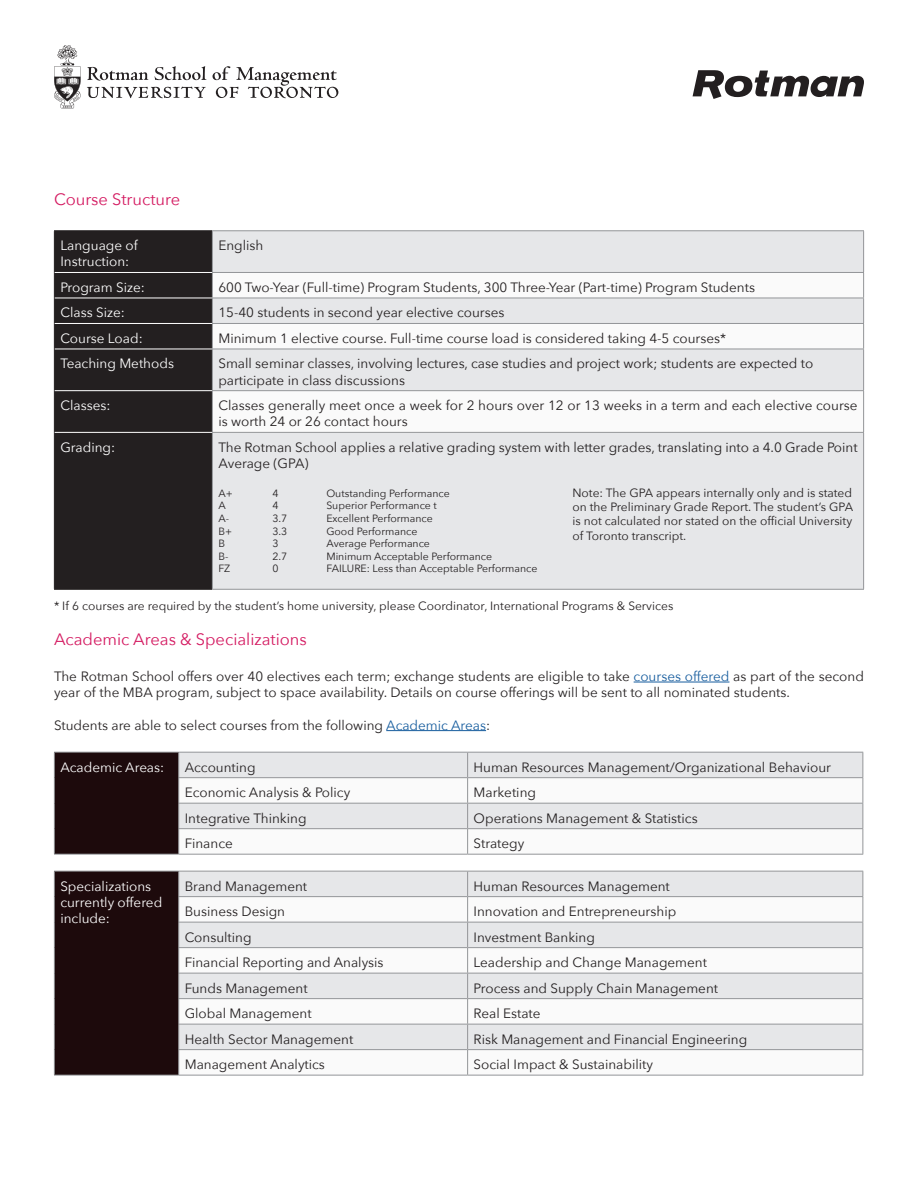
<style>
.page{position:relative;width:918px;height:1188px;background:#fff}
.page>*{position:absolute;margin:0;border:0;box-sizing:border-box;transform-origin:0 0}
.t1{font:16.5px "Avenir Next";color:#d41a61}
.t2{font:13.5px/16.2px "Avenir Next";color:#231f20}
.t3{font:13.5px/16.2px "Avenir Next";color:#fff}
.t4{font:12px/14.4px "Avenir Next";color:#231f20;text-align:justify}
.t5{font:10.5px "Avenir Next";color:#231f20}
.s1{color:#175d9e}
</style>
<div class="page">
<svg style="left:87px;top:66px;width:251px;height:32px"></svg>
<svg style="left:54px;top:45px;width:27px;height:64px"></svg>
<svg style="left:693px;top:70px;width:171px;height:29px"></svg>
<hr style="left:634px;top:682px;width:95px;height:1px;background:#175d9e">
<hr style="left:386px;top:730px;width:100px;height:1px;background:#175d9e">
<div style="left:54px;top:752px;width:125px;height:102px;background:#1d0a0c"></div>
<div style="left:179px;top:753px;width:683px;height:24px;background:#e6e7e9"></div>
<svg style="left:179px;top:778px;width:683px;height:76px"></svg>
<hr style="left:54px;top:752px;width:125px;height:1px;background:#939598">
<svg style="left:54px;top:753px;width:1px;height:101px"></svg>
<hr style="left:54px;top:854px;width:125px;height:1px;background:#939598">
<hr style="left:179px;top:752px;width:289px;height:1px;background:#939598">
<hr style="left:468px;top:752px;width:395px;height:1px;background:#939598">
<hr style="left:178px;top:777px;width:290px;height:1px;background:#939598">
<hr style="left:468px;top:777px;width:395px;height:1px;background:#939598">
<hr style="left:178px;top:803px;width:290px;height:1px;background:#939598">
<hr style="left:468px;top:803px;width:395px;height:1px;background:#939598">
<hr style="left:178px;top:828px;width:290px;height:1px;background:#939598">
<svg style="left:178px;top:753px;width:1px;height:101px"></svg>
<hr style="left:468px;top:828px;width:395px;height:1px;background:#939598">
<svg style="left:467px;top:753px;width:1px;height:101px"></svg>
<svg style="left:862px;top:753px;width:1px;height:101px"></svg>
<hr style="left:179px;top:854px;width:289px;height:1px;background:#939598">
<hr style="left:468px;top:854px;width:395px;height:1px;background:#939598">
<div style="left:54px;top:871px;width:125px;height:204px;background:#1d0a0c"></div>
<hr style="left:54px;top:871px;width:125px;height:1px;background:#939598">
<svg style="left:54px;top:872px;width:1px;height:203px"></svg>
<hr style="left:54px;top:1075px;width:124px;height:1px;background:#939598">
<hr style="left:179px;top:871px;width:289px;height:1px;background:#939598">
<hr style="left:468px;top:871px;width:395px;height:1px;background:#939598">
<svg style="left:178px;top:872px;width:685px;height:203px"></svg>
<hr style="left:178px;top:1075px;width:290px;height:1px;background:#939598">
<hr style="left:468px;top:1075px;width:395px;height:1px;background:#939598">
<div style="left:55px;top:231px;width:157px;height:358px;background:#231f20"></div>
<div style="left:213px;top:231px;width:650px;height:358px;background:#e6e7e9"></div>
<div style="left:212px;top:272px;width:652px;height:26px;background:#fafafa"></div>
<div style="left:212px;top:323px;width:652px;height:26px;background:#fafafa"></div>
<div style="left:212px;top:391px;width:652px;height:41px;background:#fafafa"></div>
<hr style="left:54px;top:230px;width:158px;height:1px;background:#231f20">
<hr style="left:54px;top:231px;width:1px;height:41px;background:#231f20">
<svg style="left:54px;top:272px;width:1px;height:77px"></svg>
<hr style="left:54px;top:349px;width:1px;height:42px;background:#231f20">
<hr style="left:54px;top:391px;width:1px;height:41px;background:#231f20">
<hr style="left:54px;top:432px;width:1px;height:157px;background:#231f20">
<hr style="left:54px;top:589px;width:158px;height:1px;background:#231f20">
<hr style="left:55px;top:272px;width:157px;height:1px;background:#fff">
<hr style="left:55px;top:298px;width:157px;height:1px;background:#fff">
<hr style="left:55px;top:323px;width:157px;height:1px;background:#fff">
<hr style="left:55px;top:349px;width:157px;height:1px;background:#fff">
<hr style="left:55px;top:390px;width:157px;height:1px;background:#fff">
<hr style="left:55px;top:432px;width:157px;height:1px;background:#fff">
<hr style="left:212px;top:230px;width:652px;height:1px;background:#939598">
<hr style="left:212px;top:231px;width:1px;height:41px;background:#939598">
<hr style="left:863px;top:231px;width:1px;height:41px;background:#939598">
<hr style="left:212px;top:272px;width:652px;height:1px;background:#939598">
<hr style="left:212px;top:298px;width:652px;height:1px;background:#939598">
<hr style="left:212px;top:323px;width:652px;height:1px;background:#939598">
<svg style="left:212px;top:273px;width:1px;height:76px"></svg>
<svg style="left:863px;top:273px;width:1px;height:76px"></svg>
<hr style="left:212px;top:349px;width:652px;height:1px;background:#939598">
<hr style="left:212px;top:349px;width:1px;height:41px;background:#939598">
<hr style="left:863px;top:349px;width:1px;height:41px;background:#939598">
<hr style="left:212px;top:390px;width:652px;height:1px;background:#939598">
<hr style="left:212px;top:391px;width:1px;height:41px;background:#939598">
<hr style="left:863px;top:391px;width:1px;height:41px;background:#939598">
<hr style="left:212px;top:432px;width:652px;height:1px;background:#939598">
<hr style="left:212px;top:433px;width:1px;height:156px;background:#939598">
<hr style="left:863px;top:433px;width:1px;height:156px;background:#939598">
<hr style="left:212px;top:589px;width:652px;height:1px;background:#939598">
<p class="t1" style="left:54px;top:185px;width:128px">Course Structure</p>
<p class="t3" style="left:60px;top:237px;width:79px">Language of<br>Instruction:</p>
<p class="t2" style="left:218px;top:237px;width:47px">English</p>
<p class="t3" style="left:60px;top:279px;width:86px">Program Size:</p>
<p class="t2" style="left:218px;top:279px;width:538px">600 Two-Year (Full-time) Program Students, 300 Three-Year (Part-time) Program Students</p>
<p class="t3" style="left:60px;top:304px;width:66px">Class Size:</p>
<p class="t2" style="left:218px;top:304px;width:288px">15-40 students in second year elective courses</p>
<p class="t3" style="left:60px;top:330px;width:84px">Course Load:</p>
<p class="t2" style="left:218px;top:330px;width:509px">Minimum 1 elective course. Full-time course load is considered taking 4-5 courses*</p>
<p class="t3" style="left:60px;top:355px;width:115px">Teaching Methods</p>
<p class="t2" style="left:218px;top:355px;width:597px">Small seminar classes, involving lectures, case studies and project work; students are expected to participate in class discussions</p>
<p class="t3" style="left:60px;top:397px;width:52px">Classes:</p>
<p class="t2" style="left:218px;top:397px;width:641px">Classes generally meet once a week for 2 hours over 12 or 13 weeks in a term and each elective course is worth 24 or 26 contact hours</p>
<p class="t3" style="left:60px;top:439px;width:56px">Grading:</p>
<p class="t2" style="left:218px;top:439px;width:641px">The Rotman School applies a relative grading system with letter grades, translating into a 4.0 Grade Point<br>Average (GPA)</p>
<p class="t5" style="left:218px;top:484px;width:16px">A+</p>
<p class="t5" style="left:272px;top:484px;width:8px">4</p>
<p class="t5" style="left:326px;top:484px;width:125px">Outstanding Performance</p>
<p class="t5" style="left:218px;top:497px;width:9px">A</p>
<p class="t5" style="left:272px;top:497px;width:8px">4</p>
<p class="t5" style="left:326px;top:497px;width:112px">Superior Performance t</p>
<p class="t5" style="left:218px;top:510px;width:12px">A-</p>
<p class="t5" style="left:272px;top:510px;width:16px">3.7</p>
<p class="t5" style="left:326px;top:510px;width:108px">Excellent Performance</p>
<p class="t5" style="left:218px;top:522px;width:15px">B+</p>
<p class="t5" style="left:272px;top:522px;width:16px">3.3</p>
<p class="t5" style="left:326px;top:522px;width:92px">Good Performance</p>
<p class="t5" style="left:218px;top:535px;width:8px">B</p>
<p class="t5" style="left:272px;top:535px;width:8px">3</p>
<p class="t5" style="left:326px;top:535px;width:105px">Average Performance</p>
<p class="t5" style="left:218px;top:547px;width:12px">B-</p>
<p class="t5" style="left:272px;top:547px;width:16px">2.7</p>
<p class="t5" style="left:326px;top:547px;width:167px">Minimum Acceptable Performance</p>
<p class="t5" style="left:218px;top:560px;width:13px">FZ</p>
<p class="t5" style="left:272px;top:560px;width:8px">0</p>
<p class="t5" style="left:326px;top:560px;width:213px">FAILURE: Less than Acceptable Performance</p>
<p class="t4" style="left:572px;top:485px;width:282px">Note: The GPA appears internally only and is stated on the Preliminary Grade Report. The student’s GPA is not calculated nor stated on the official University of Toronto transcript.</p>
<p class="t4" style="left:54px;top:598px;width:621px">* If 6 courses are required by the student’s home university, please Coordinator, International Programs &amp; Services</p>
<p class="t1" style="left:54px;top:625px;width:254px">Academic Areas &amp; Specializations</p>
<p class="t2" style="left:54px;top:668px;width:811px">The Rotman School offers over 40 electives each term; exchange students are eligible to take <span class="s1">courses offered</span> as part of the second year of the MBA program, subject to space availability. Details on course offerings will be sent to all nominated students.</p>
<p class="t2" style="left:54px;top:716px;width:438px">Students are able to select courses from the following <span class="s1">Academic Areas</span>:</p>
<p class="t3" style="left:60px;top:758px;width:105px">Academic Areas:</p>
<p class="t2" style="left:185px;top:758px;width:72px">Accounting</p>
<p class="t2" style="left:474px;top:758px;width:359px">Human Resources Management/Organizational Behaviour</p>
<p class="t2" style="left:185px;top:784px;width:167px">Economic Analysis &amp; Policy</p>
<p class="t2" style="left:474px;top:784px;width:64px">Marketing</p>
<p class="t2" style="left:185px;top:809px;width:123px">Integrative Thinking</p>
<p class="t2" style="left:474px;top:809px;width:226px">Operations Management &amp; Statistics</p>
<p class="t2" style="left:185px;top:835px;width:50px">Finance</p>
<p class="t2" style="left:474px;top:835px;width:52px">Strategy</p>
<p class="t3" style="left:60px;top:877px;width:103px">Specializations currently offered include:</p>
<p class="t2" style="left:185px;top:877px;width:124px">Brand Management</p>
<p class="t2" style="left:474px;top:877px;width:198px">Human Resources Management</p>
<p class="t2" style="left:185px;top:903px;width:102px">Business Design</p>
<p class="t2" style="left:474px;top:903px;width:204px">Innovation and Entrepreneurship</p>
<p class="t2" style="left:185px;top:928px;width:68px">Consulting</p>
<p class="t2" style="left:474px;top:928px;width:123px">Investment Banking</p>
<p class="t2" style="left:185px;top:954px;width:200px">Financial Reporting and Analysis</p>
<p class="t2" style="left:474px;top:954px;width:235px">Leadership and Change Management</p>
<p class="t2" style="left:185px;top:979px;width:124px">Funds Management</p>
<p class="t2" style="left:474px;top:979px;width:246px">Process and Supply Chain Management</p>
<p class="t2" style="left:185px;top:1005px;width:128px">Global Management</p>
<p class="t2" style="left:474px;top:1005px;width:68px">Real Estate</p>
<p class="t2" style="left:185px;top:1030px;width:170px">Health Sector Management</p>
<p class="t2" style="left:474px;top:1030px;width:275px">Risk Management and Financial Engineering</p>
<p class="t2" style="left:185px;top:1056px;width:142px">Management Analytics</p>
<p class="t2" style="left:474px;top:1056px;width:181px">Social Impact &amp; Sustainability</p>
</div>
